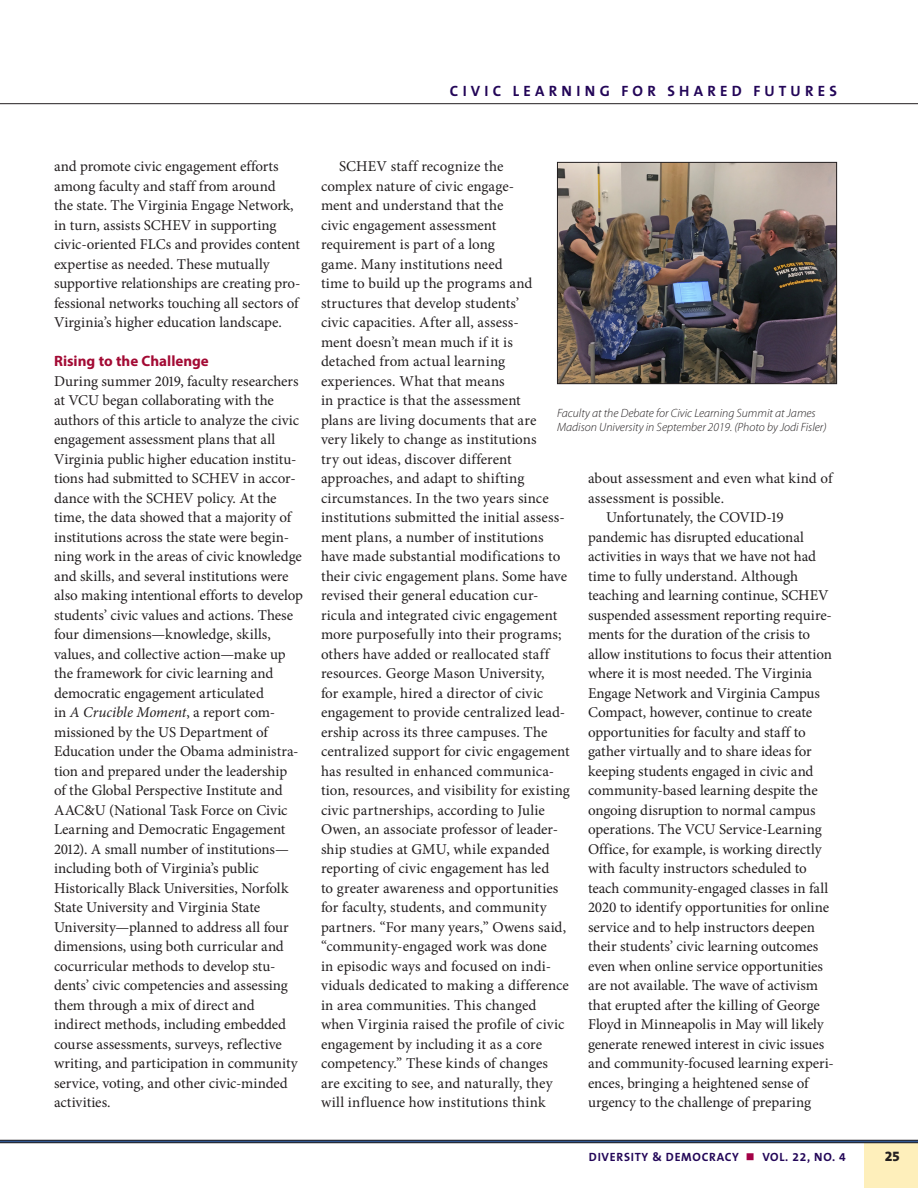
<style>
.page{position:relative;width:918px;height:1188px;background:#fff}
.page>*{position:absolute;margin:0;border:0;box-sizing:border-box;transform-origin:0 0}
.Article_Text{font:15px/19.5px "Minion Pro";color:#231f20}
.Article_Text_1st_Par{font:15px/19.5px "Minion Pro";letter-spacing:-.005em;color:#231f20}
.t1{font:700 15px "The Sans B7";letter-spacing:.28em;color:#230658}
.Article_Subhead_1__r{font:700 15px "Myriad Pro";color:#a30a34}
.t2{font:800 14.25px "The Sans B8";color:#231f20}
.Photo_Caption{font:italic 300 12px/13.5px "Myriad Pro";color:#231f20}
.t3{font:700 12px "The Sans B7";letter-spacing:.06em;color:#230658}
.s1{font-style:italic}
.s2{color:#a30146}
</style>
<div class="page">
<div style="left:864px;top:1142px;width:54px;height:46px;background:#feefbb"></div>
<img style="left:559px;top:164px;width:276px;height:218px">
<div style="left:557px;top:162px;width:280px;height:222px;border:1px solid #231f20"></div>
<hr style="left:0;top:1140px;width:918px;height:3px;background:#305691">
<hr style="left:0;top:1140px;width:918px;height:1px;background:#231f20">
<hr style="left:0;top:1142px;width:918px;height:1px;background:#231f20">
<hr style="left:0;top:103px;width:918px;height:1px;background:#231f20">
<p class="t1" style="left:450px;top:83px;width:389px">CIVIC LEARNING FOR SHARED FUTURES</p>
<p class="Article_Text" style="left:54px;top:157px;width:248px">and promote civic engagement efforts among faculty and staff from around<br>the state. The Virginia Engage Network, in turn, assists SCHEV in supporting civic-oriented FLCs and provides content expertise as needed. These mutually supportive relationships are creating pro&shy;fessional networks touching all sectors of Virginia’s higher education landscape.</p>
<p class="Article_Subhead_1__r" style="left:54px;top:351px;width:156px">Rising to the Challenge</p>
<p class="Article_Text_1st_Par" style="left:54px;top:371px;width:250px">During summer 2019, faculty researchers at VCU began collaborating with the authors of this article to analyze the civic engagement assessment plans that all Virginia public higher education institu&shy;tions had submitted to SCHEV in accor&shy;dance with the SCHEV policy. At the time, the data showed that a majority of institutions across the state were begin&shy;ning work in the areas of civic knowledge and skills, and several institutions were also making intentional efforts to develop students’ civic values and actions. These four dimensions—knowledge, skills, values, and collective action—make up the framework for civic learning and democratic engagement articulated<br>in <span class="s1">A Crucible Moment</span>, a report com&shy;missioned by the US Department of Education under the Obama administra&shy;tion and prepared under the leadership<br>of the Global Perspective Institute and AAC&amp;U (National Task Force on Civic Learning and Democratic Engagement 2012). A small number of institutions— including both of Virginia’s public Historically Black Universities, Norfolk State University and Virginia State University—planned to address all four dimensions, using both curricular and cocurricular methods to develop stu&shy;dents’ civic competencies and assessing them through a mix of direct and indirect methods, including embedded course assessments, surveys, reflective writing, and participation in community service, voting, and other civic-minded activities.</p>
<p class="Article_Text" style="left:321px;top:157px;width:250px;text-indent:18px">SCHEV staff recognize the<br>complex nature of civic engage-<br>ment and understand that the<br>civic engagement assessment requirement is part of a long<br>game. Many institutions need<br>time to build up the programs and structures that develop students’<br>civic capacities. After all, assess-<br>ment doesn’t mean much if it is detached from actual learning experiences. What that means<br>in practice is that the assessment<br>plans are living documents that are<br>very likely to change as institutions<br>try out ideas, discover different approaches, and adapt to shifting circumstances. In the two years since institutions submitted the initial assess&shy;ment plans, a number of institutions have made substantial modifications to their civic engagement plans. Some have revised their general education cur&shy;ricula and integrated civic engagement more purposefully into their programs; others have added or reallocated staff resources. George Mason University,<br>for example, hired a director of civic engagement to provide centralized lead&shy;ership across its three campuses. The centralized support for civic engagement has resulted in enhanced communica&shy;tion, resources, and visibility for existing civic partnerships, according to Julie Owen, an associate professor of leader&shy;ship studies at GMU, while expanded reporting of civic engagement has led<br>to greater awareness and opportunities for faculty, students, and community partners. “For many years,” Owens said, “community-engaged work was done<br>in episodic ways and focused on indi&shy;viduals dedicated to making a difference in area communities. This changed when Virginia raised the profile of civic engagement by including it as a core competency.” These kinds of changes are exciting to see, and naturally, they will influence how institutions think</p>
<p class="Photo_Caption" style="left:557px;top:406px;width:271px">Faculty at the Debate for Civic Learning Summit at James<br>Madison University in September 2019. (Photo by Jodi Fisler)</p>
<p class="Article_Text" style="left:588px;top:469px;width:246px">about assessment and even what kind of assessment is possible.</p>
<p class="Article_Text" style="left:588px;top:508px;width:247px;text-indent:18px">Unfortunately, the COVID-19 pandemic has disrupted educational activities in ways that we have not had time to fully understand. Although teaching and learning continue, SCHEV suspended assessment reporting require&shy;ments for the duration of the crisis to allow institutions to focus their attention where it is most needed. The Virginia Engage Network and Virginia Campus Compact, however, continue to create opportunities for faculty and staff to gather virtually and to share ideas for keeping students engaged in civic and community-based learning despite the ongoing disruption to normal campus operations. The VCU Service-Learning Office, for example, is working directly with faculty instructors scheduled to teach community-engaged classes in fall 2020 to identify opportunities for online service and to help instructors deepen their students’ civic learning outcomes even when online service opportunities are not available. The wave of activism that erupted after the killing of George Floyd in Minneapolis in May will likely generate renewed interest in civic issues and community-focused learning experi&shy;ences, bringing a heightened sense of urgency to the challenge of preparing</p>
<p class="t3" style="left:589px;top:1150px;width:258px">DIVERSITY &amp; DEMOCRACY <span class="s2">■</span> VOL. 22, NO. 4</p>
<p class="t2" style="left:885px;top:1149px;width:17px">25</p>
</div>
